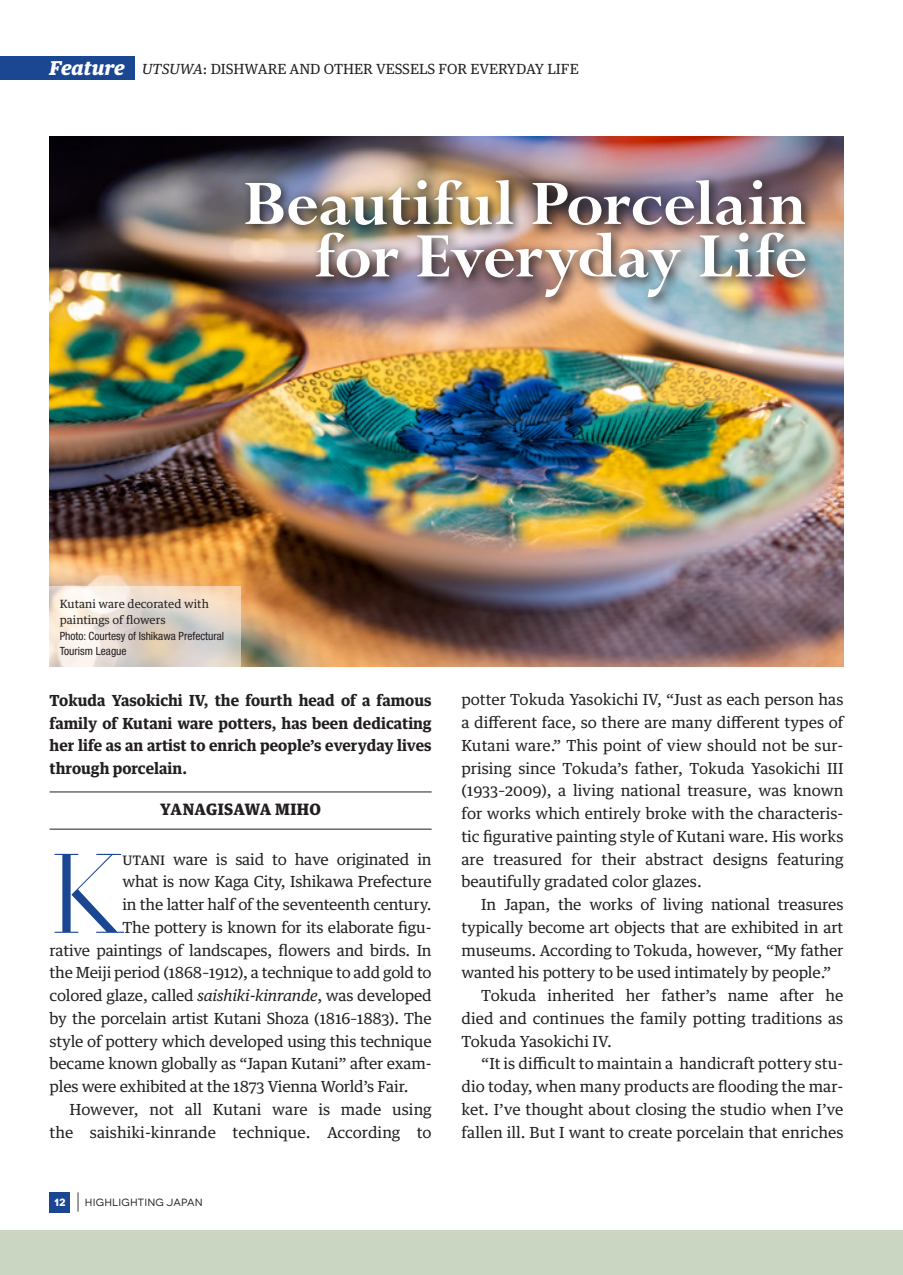
<style>
.page{position:relative;width:903px;height:1275px;background:#fff}
.page>*{position:absolute;margin:0;border:0;box-sizing:border-box;transform-origin:0 0}
.t1{font:300 112.88px "Prumo Display";color:#1b4692}
.t2{font:700 70px/52.5px "Perpetua";letter-spacing:-.005em;color:#fff;text-align:right}
.t3{font:300 22.75px "Novecentowide";color:#231f20}
.t4{font:900 15.75px "Guardian Text Egyp";letter-spacing:.015em;color:#231f20}
.t5{font:15.4px/22.8px "Guardian Text Egyp";letter-spacing:-.01em;color:#231f20;text-align:justify}
.t6{font:700 15.4px/22.8px "Guardian Text Egyp";color:#231f20;text-align:justify}
.t7{font:14px "Guardian Text Egyp";color:#231f20}
.t8{font:condensed 11.38px/15.8px "Helvetica Neue LT Pro";color:#231f20}
.t9{font:11.38px/15.8px "Guardian Text Egyp";color:#231f20}
.t10{font:10.5px "Novecentowide";letter-spacing:.02em;color:#231f20}
.t11{font:700 10.5px "Novecentowide";color:#fff}
.s1{font-weight:900;font-style:italic;font-size:19.25px;color:#fff}
.s2{font-style:italic}
</style>
<div class="page">
<div style="left:0;top:1230px;width:903px;height:45px;background:#cad5c2"></div>
<img style="left:50px;top:137px;width:793px;height:529px">
<div style="left:0;top:57px;width:134px;height:23px;background:#1b4692"></div>
<div style="left:50px;top:1192px;width:20px;height:20px;background:#1b4692"></div>
<img style="left:240px;top:173px;width:579px;height:138px">
<hr style="left:50px;top:792px;width:382px;height:1px;background:#231f20">
<hr style="left:50px;top:829px;width:382px;height:1px;background:#231f20">
<svg style="left:50px;top:586px;width:191px;height:80px;background:#e7dcd0"></svg>
<p class="t7" style="left:50px;top:57px;width:531px"><span class="s1">Feature</span> <span class="s2">UTSUWA</span>: DISHWARE AND OTHER VESSELS FOR EVERYDAY LIFE</p>
<h2 class="t2" style="left:243px;top:180px;width:565px">Beautiful Porcelain for Everyday Life</h2>
<p class="t9" style="left:60px;top:595px;width:151px">Kutani ware decorated with paintings of flowers</p>
<p class="t8" style="left:60px;top:628px;width:166px">Photo: Courtesy of Ishikawa Prefectural<br>Tourism League</p>
<p class="t6" style="left:50px;top:687px;width:383px">Tokuda Yasokichi IV, the fourth head of a famous family of Kutani ware potters, has been dedicating her life as an artist to enrich people’s everyday lives through porcelain.</p>
<p class="t4" style="left:160px;top:796px;width:162px">YANAGISAWA MIHO</p>
<h1 class="t1" style="left:50px;top:828px;width:76px">K</h1>
<p class="t5" style="left:122px;top:846px;width:311px">utani ware is said to have originated in</p>
<p class="t5" style="left:122px;top:869px;width:311px">what is now Kaga City, Ishikawa Prefecture</p>
<p class="t5" style="left:122px;top:892px;width:311px">in the latter half of the seventeenth century.</p>
<p class="t5" style="left:122px;top:914px;width:311px">The pottery is known for its elaborate figu-</p>
<p class="t5" style="left:50px;top:937px;width:383px">rative paintings of landscapes, flowers and birds. In</p>
<p class="t5" style="left:50px;top:960px;width:383px">the Meiji period (1868–1912), a technique to add gold to</p>
<p class="t5" style="left:50px;top:983px;width:384px">colored glaze, called <span class="s2">saishiki-kinrande</span>, was developed</p>
<p class="t5" style="left:50px;top:1005px;width:384px">by the porcelain artist Kutani Shoza (1816–1883). The</p>
<p class="t5" style="left:50px;top:1028px;width:384px">style of pottery which developed using this technique</p>
<p class="t5" style="left:50px;top:1051px;width:383px">became known globally as “Japan Kutani” after exam-</p>
<p class="t5" style="left:50px;top:1074px;width:361px">ples were exhibited at the 1873 Vienna World’s Fair.</p>
<p class="t5" style="left:69px;top:1096px;width:364px">However, not all Kutani ware is made using</p>
<p class="t5" style="left:50px;top:1119px;width:383px">the saishiki-kinrande technique. According to</p>
<h3 class="t3" style="left:76px;top:1189px;width:7px">|</h3>
<p class="t11" style="left:54px;top:1196px;width:13px">12</p>
<p class="t10" style="left:85px;top:1196px;width:119px">HIGHLIGHTING JAPAN</p>
<p class="t5" style="left:461px;top:687px;width:383px">potter Tokuda Yasokichi IV, “Just as each person has a different face, so there are many different types of Kutani ware.” This point of view should not be sur&shy;prising since Tokuda’s father, Tokuda Yasokichi III (1933–2009), a living national treasure, was known for works which entirely broke with the characteris&shy;tic figurative painting style of Kutani ware. His works are treasured for their abstract designs featuring beautifully gradated color glazes.</p>
<p class="t5" style="left:481px;top:892px;width:364px">In Japan, the works of living national treasures</p>
<p class="t5" style="left:461px;top:914px;width:383px">typically become art objects that are exhibited in art</p>
<p class="t5" style="left:461px;top:937px;width:383px">museums. According to Tokuda, however, “My father</p>
<p class="t5" style="left:461px;top:960px;width:371px">wanted his pottery to be used intimately by people.”</p>
<p class="t5" style="left:481px;top:983px;width:364px">Tokuda inherited her father’s name after he</p>
<p class="t5" style="left:461px;top:1005px;width:383px">died and continues the family potting traditions as</p>
<p class="t5" style="left:461px;top:1028px;width:152px">Tokuda Yasokichi IV.</p>
<p class="t5" style="left:481px;top:1051px;width:364px">“It is difficult to maintain a handicraft pottery stu-</p>
<p class="t5" style="left:461px;top:1074px;width:383px">dio today, when many products are flooding the mar-</p>
<p class="t5" style="left:461px;top:1096px;width:383px">ket. I’ve thought about closing the studio when I’ve</p>
<p class="t5" style="left:461px;top:1119px;width:383px">fallen ill. But I want to create porcelain that enriches</p>
</div>
